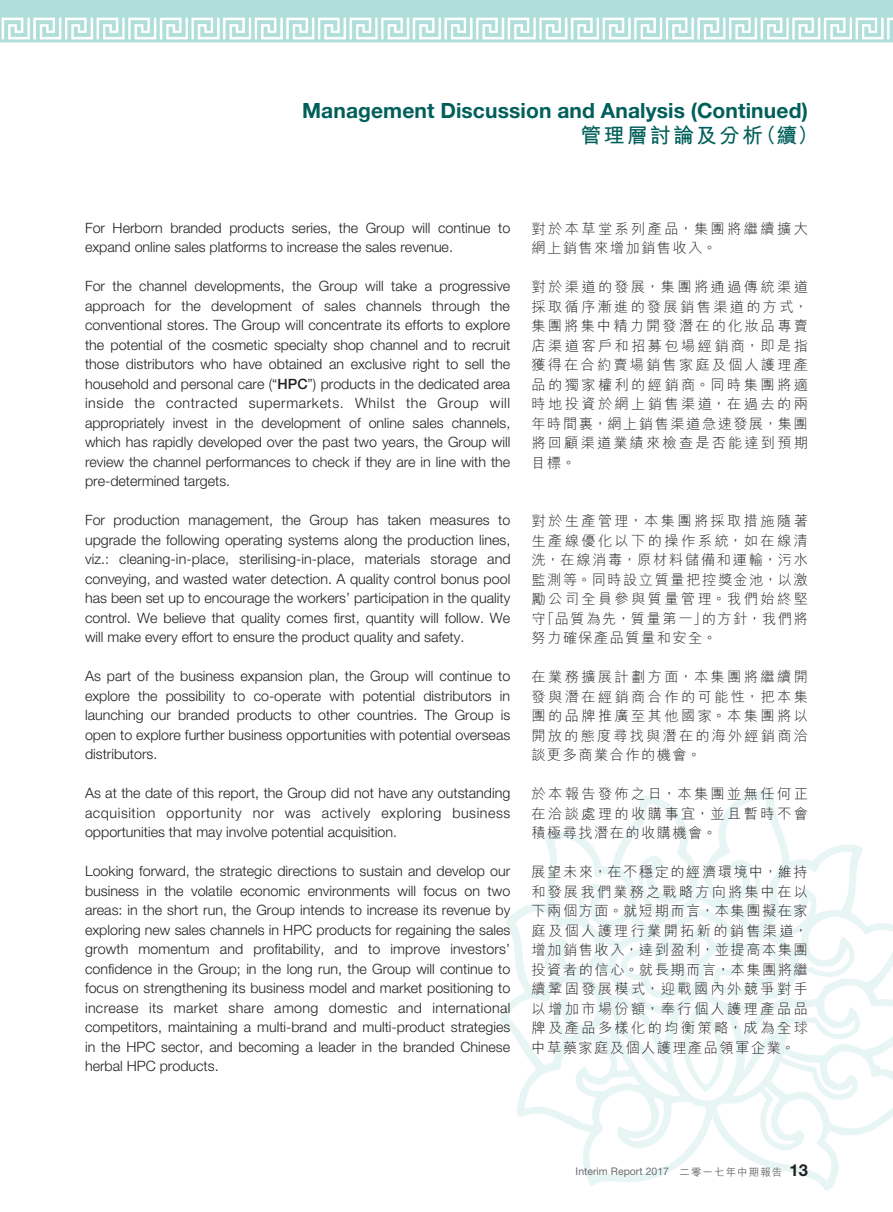
<style>
.page{position:relative;width:893px;height:1212px;background:#fff}
.page>*{position:absolute;margin:0;border:0;box-sizing:border-box;transform-origin:0 0}
.t1{font:700 21px "Helvetica Neue LT Std";letter-spacing:.005em;color:#005f5a}
.t2{font:700 21px "M Hei HK";letter-spacing:.1em;color:#005f5a}
.t3{font:300 14.25px/19.5px "Helvetica Neue LT Std";color:#231f20;text-align:justify}
.t4{font:300 14.25px/19.5px "M Hei HK";letter-spacing:.15em;color:#231f20;text-align:justify}
.t5{font:10.5px "Helvetica Neue LT Std";color:#6c6d70}
.s1{font-weight:500}
.s2{font-family:"M Hei HK";font-weight:500}
.s3{font-weight:700;font-size:16.5px;color:#231f20}
</style>
<div class="page">
<img style="left:0;top:0;width:893px;height:1191px">
<h1 class="t1" style="left:302px;top:98px;width:507px">Management Discussion and Analysis (Continued)</h1>
<h1 class="t2" style="left:581px;top:120px;width:239px">管理層討論及分析（續）</h1>
<p class="t3" style="left:85px;top:218px;width:427px">For Herborn branded products series, the Group will continue to expand online sales platforms to increase the sales revenue.</p>
<p class="t3" style="left:85px;top:276px;width:427px">For the channel developments, the Group will take a progressive approach for the development of sales channels through the conventional stores. The Group will concentrate its efforts to explore the potential of the cosmetic specialty shop channel and to recruit those distributors who have obtained an exclusive right to sell the household and personal care (“<span class="s1">HPC</span>”) products in the dedicated area inside the contracted supermarkets. Whilst the Group will appropriately invest in the development of online sales channels, which has rapidly developed over the past two years, the Group will review the channel performances to check if they are in line with the pre-determined targets.</p>
<p class="t3" style="left:85px;top:510px;width:427px">For production management, the Group has taken measures to upgrade the following operating systems along the production lines, viz.: cleaning-in-place, sterilising-in-place, materials storage and conveying, and wasted water detection. A quality control bonus pool has been set up to encourage the workers’ participation in the quality control. We believe that quality comes first, quantity will follow. We will make every effort to ensure the product quality and safety.</p>
<p class="t3" style="left:85px;top:666px;width:427px">As part of the business expansion plan, the Group will continue to explore the possibility to co-operate with potential distributors in launching our branded products to other countries. The Group is open to explore further business opportunities with potential overseas distributors.</p>
<p class="t3" style="left:85px;top:783px;width:427px">As at the date of this report, the Group did not have any outstanding acquisition opportunity nor was actively exploring business opportunities that may involve potential acquisition.</p>
<p class="t3" style="left:85px;top:861px;width:427px">Looking forward, the strategic directions to sustain and develop our business in the volatile economic environments will focus on two areas: in the short run, the Group intends to increase its revenue by exploring new sales channels in HPC products for regaining the sales growth momentum and profitability, and to improve investors’ confidence in the Group; in the long run, the Group will continue to focus on strengthening its business model and market positioning to increase its market share among domestic and international competitors, maintaining a multi-brand and multi-product strategies in the HPC sector, and becoming a leader in the branded Chinese herbal HPC products.</p>
<p class="t4" style="left:531px;top:219px;width:278px">對於本草堂系列產品，集團將繼續擴大網上銷售來增加銷售收入。</p>
<p class="t4" style="left:531px;top:277px;width:278px">對於渠道的發展，集團將通過傳統渠道採取循序漸進的發展銷售渠道的方式，集團將集中精力開發潛在的化妝品專賣店渠道客戶和招募包場經銷商，即是指獲得在合約賣場銷售家庭及個人護理產品的獨家權利的經銷商。同時集團將適時地投資於網上銷售渠道，在過去的兩年時間裏，網上銷售渠道急速發展，集團將回顧渠道業績來檢查是否能達到預期目標。</p>
<p class="t4" style="left:531px;top:511px;width:278px">對於生產管理，本集團將採取措施隨著生產線優化以下的操作系統，如在線清洗，在線消毒，原材料儲備和運輸，污水監測等。同時設立質量把控獎金池，以激勵公司全員參與質量管理。我們始終堅守「品質為先，質量第一」的方針，我們將努力確保產品質量和安全。</p>
<p class="t4" style="left:531px;top:667px;width:278px">在業務擴展計劃方面，本集團將繼續開發與潛在經銷商合作的可能性，把本集團的品牌推廣至其他國家。本集團將以開放的態度尋找與潛在的海外經銷商洽談更多商業合作的機會。</p>
<p class="t4" style="left:531px;top:784px;width:278px">於本報告發佈之日，本集團並無任何正在洽談處理的收購事宜，並且暫時不會積極尋找潛在的收購機會。</p>
<p class="t4" style="left:531px;top:862px;width:278px">展望未來，在不穩定的經濟環境中，維持和發展我們業務之戰略方向將集中在以下兩個方面。就短期而言，本集團擬在家庭及個人護理行業開拓新的銷售渠道，增加銷售收入，達到盈利，並提高本集團投資者的信心。就長期而言，本集團將繼續鞏固發展模式，迎戰國內外競爭對手以增加市場份額，奉行個人護理產品品牌及產品多樣化的均衡策略，成為全球中草藥家庭及個人護理產品領軍企業。</p>
<p class="t5" style="left:576px;top:1165px;width:234px">Interim Report 2017 <span class="s2">二零一七年中期報告</span> <span class="s3">13</span></p>
</div>
